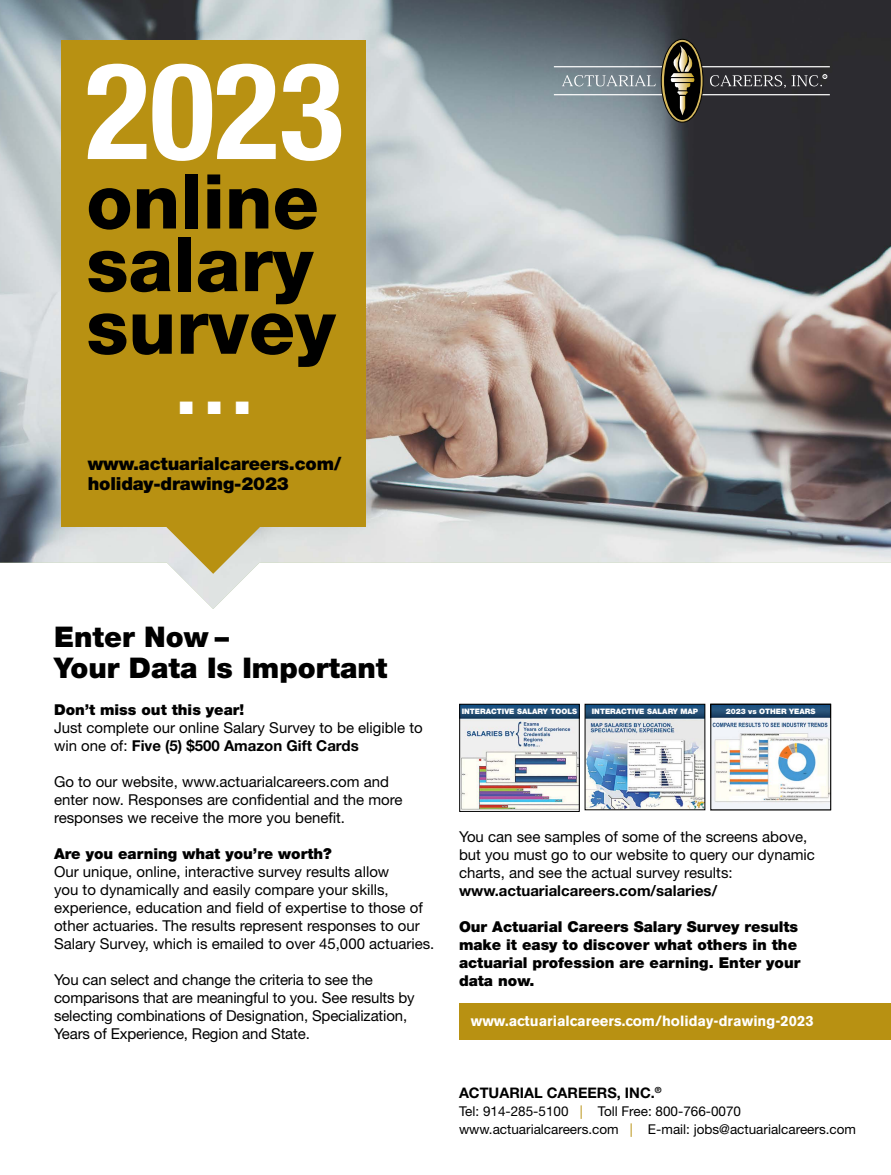
<style>
.page{position:relative;width:891px;height:1175px;background:#fff}
.page>*{position:absolute;margin:0;border:0;box-sizing:border-box;transform-origin:0 0}
.t1{font:700 condensed 134.7px "Helvetica Neue LT Pro";color:#fff}
.t2{font:800 75.6px/62.6px "Helvetica Neue LT Pro";color:#000}
.t3{font:900 28.5px/31.5px "Helvetica Neue LT Pro";color:#000}
.t4{font:900 18px/19.6px "Helvetica Neue LT Pro";letter-spacing:-.01em;color:#000}
.t5{font:18px "Zapf Dingbats ITC";color:#fff}
.t6{font:15px/18px "Helvetica Neue LT Pro";color:#000}
.t7{font:900 15px/18px "Helvetica Neue LT Pro";color:#000}
.t8{font:700 14.7px "Akzidenz Grotesk BE";color:#fff}
.t9{font:700 14.55px "Helvetica Neue LT Pro";color:#000}
.t10{font:13.5px/18px "Helvetica Neue LT Pro";color:#000}
.t11{font:900 7.5px "Helvetica Neue LT Pro";color:#fff}
.s1{font-weight:900}
.s2{font-weight:700}
.s3{color:#b89112}
</style>
<div class="page">
<img style="left:0;top:0;width:891px;height:609px">
<div style="left:61px;top:40px;width:305px;height:487px;background:#b89112"></div>
<svg style="left:166px;top:527px;width:94px;height:47px;background:#cbba7b"></svg>
<img style="left:461px;top:706px;width:117px;height:103px">
<div style="left:459px;top:704px;width:121px;height:107px;border:1px solid #000"></div>
<img style="left:587px;top:706px;width:116px;height:102px">
<div style="left:585px;top:704px;width:120px;height:106px;border:1px solid #000"></div>
<img style="left:712px;top:706px;width:117px;height:12px">
<img style="left:712px;top:718px;width:117px;height:90px">
<div style="left:710px;top:704px;width:121px;height:106px;border:1px solid #000"></div>
<div style="left:459px;top:1004px;width:432px;height:36px;background:#b89112"></div>
<hr style="left:554px;top:66px;width:276px;height:1px;background:#fff">
<hr style="left:554px;top:94px;width:276px;height:1px;background:#fff">
<svg style="left:562px;top:75px;width:94px;height:11px"></svg>
<svg style="left:661px;top:39px;width:42px;height:83px"></svg>
<div style="left:661px;top:39px;width:42px;height:83px;border:1px solid #000;border-radius:50%"></div>
<div style="left:664px;top:42px;width:37px;height:78px;background:#000;border-radius:50%"></div>
<svg style="left:670px;top:45px;width:25px;height:70px"></svg>
<svg style="left:710px;top:74px;width:117px;height:14px;background:#525155"></svg>
<p class="t1" style="left:85px;top:30px;width:260px">2023</p>
<p class="t2" style="left:86px;top:170px;width:251px">online salary survey</p>
<p class="t5" style="left:179px;top:399px;width:71px">■ ■ ■</p>
<p class="t4" style="left:88px;top:454px;width:255px">www.actuarialcareers.com/ holiday-drawing-2023</p>
<p class="t3" style="left:54px;top:621px;width:335px">Enter Now –<br>Your Data Is Important</p>
<p class="t6" style="left:54px;top:700px;width:370px"><span class="s1">Don’t miss out this year!<br></span>Just complete our online Salary Survey to be eligible to win one of: <span class="s2">Five (5) $500 Amazon Gift Cards</span></p>
<p class="t6" style="left:54px;top:772px;width:350px">Go to our website, www.actuarialcareers.com and enter now. Responses are confidential and the more responses we receive the more you benefit.</p>
<p class="t6" style="left:54px;top:844px;width:382px"><span class="s1">Are you earning what you’re worth?<br></span>Our unique, online, interactive survey results allow<br>you to dynamically and easily compare your skills, experience, education and field of expertise to those of other actuaries. The results represent responses to our Salary Survey, which is emailed to over 45,000 actuaries.</p>
<p class="t6" style="left:54px;top:970px;width:362px">You can select and change the criteria to see the comparisons that are meaningful to you. See results by selecting combinations of Designation, Specialization, Years of Experience, Region and State.</p>
<p class="t11" style="left:462px;top:707px;width:117px">INTERACTIVE SALARY TOOLS</p>
<p class="t11" style="left:592px;top:707px;width:108px">INTERACTIVE SALARY MAP</p>
<p class="t11" style="left:726px;top:707px;width:91px">2023 vs OTHER YEARS</p>
<p class="t6" style="left:459px;top:827px;width:357px">You can see samples of some of the screens above, but you must go to our website to query our dynamic charts, and see the actual survey results: <span class="s2">www.actuarialcareers.com/salaries/</span></p>
<p class="t7" style="left:459px;top:917px;width:343px">Our Actuarial Careers Salary Survey results make it easy to discover what others in the actuarial profession are earning. Enter your data now.</p>
<p class="t8" style="left:471px;top:1012px;width:344px">www.actuarialcareers.com/holiday-drawing-2023</p>
<p class="t9" style="left:459px;top:1083px;width:204px">ACTUARIAL CAREERS, INC.<sup>®</sup></p>
<p class="t10" style="left:459px;top:1101px;width:399px">Tel: 914-285-5100 <span class="s3">|</span> Toll Free: 800-766-0070 www.actuarialcareers.com <span class="s3">|</span> E-mail: jobs@actuarialcareers.com</p>
</div>
